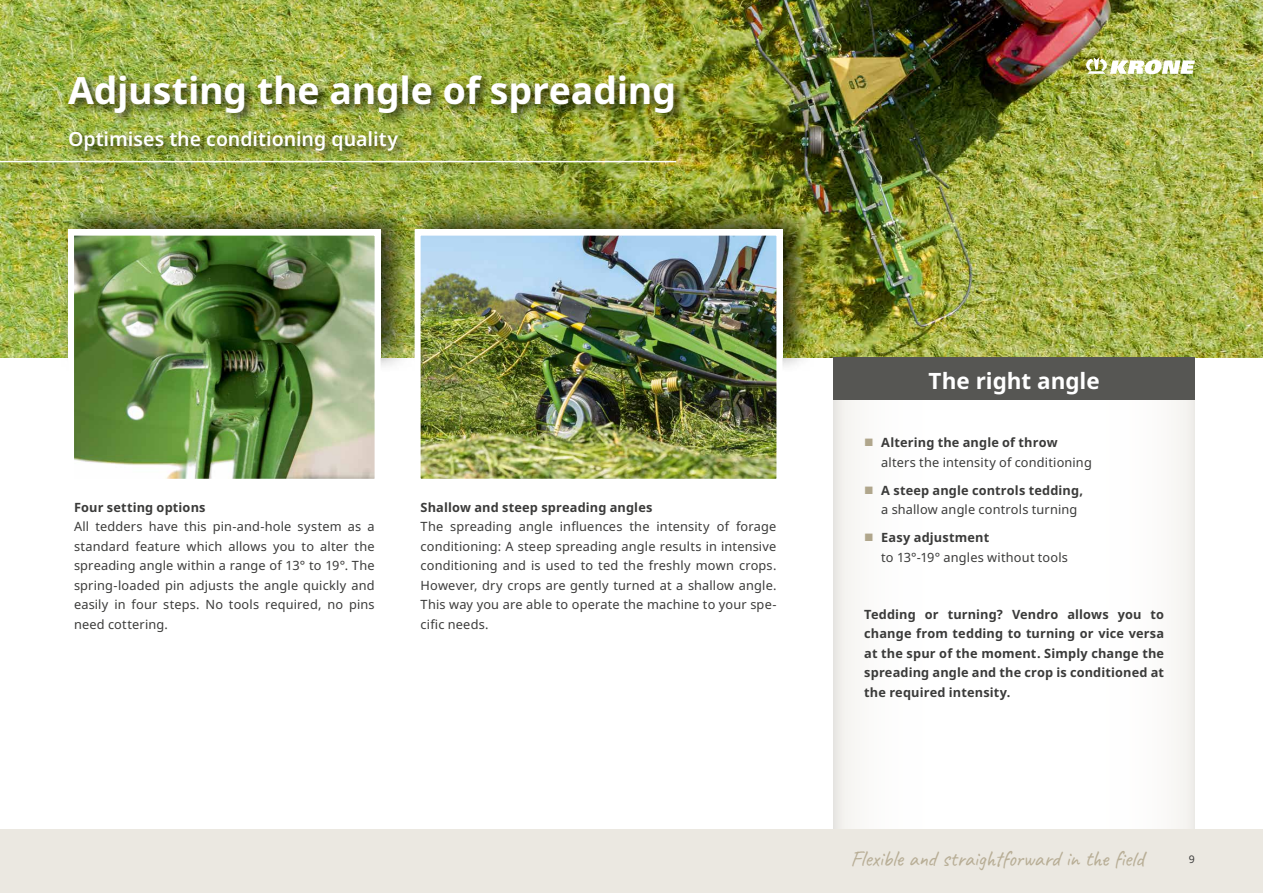
<style>
.page{position:relative;width:1263px;height:893px;background:#fff}
.page>*{position:absolute;margin:0;border:0;box-sizing:border-box;transform-origin:0 0}
.t1{font:700 37.5px "Noto Sans";letter-spacing:-.005em;color:#fff}
.t2{font:22.5px "Caveat";letter-spacing:-.015em;color:#b8ae96}
.t3{font:700 22.5px "Noto Sans";color:#fff}
.t4{font:600 19.5px "Noto Sans";color:#fff}
.t5{font:12.75px/19.5px "Noto Sans";letter-spacing:.015em;color:#3b3b3a;text-align:justify}
.t6{font:700 12.75px/19.5px "Noto Sans";letter-spacing:.015em;color:#3b3b3a;text-align:justify}
.t7{font:10.5px "Noto Sans";color:#3b3b3a}
</style>
<div class="page">
<img style="left:0;top:0;width:1263px;height:357px">
<div style="left:0;top:72px;width:688px;height:103px;background:#000;opacity:.75"></div>
<hr style="left:0;top:161px;width:676px;height:1px;background:#fff">
<div style="left:58px;top:199px;width:359px;height:175px;background:#000;opacity:.75"></div>
<div style="left:404px;top:199px;width:415px;height:175px;background:#000;opacity:.75"></div>
<img style="left:412px;top:227px;width:373px;height:252px">
<img style="left:65px;top:227px;width:319px;height:252px">
<div style="left:833px;top:380px;width:363px;height:482px;background:#000;opacity:.75"></div>
<div style="left:833px;top:357px;width:362px;height:43px;background:#565653"></div>
<svg style="left:1086px;top:57px;width:109px;height:17px"></svg>
<div style="left:0;top:829px;width:1263px;height:64px;background:#ebe8e1"></div>
<svg style="left:865px;top:439px;width:8px;height:7px"></svg>
<svg style="left:865px;top:486px;width:8px;height:8px"></svg>
<svg style="left:865px;top:534px;width:8px;height:7px"></svg>
<h1 class="t1" style="left:68px;top:69px;width:610px">Adjusting the angle of spreading</h1>
<h3 class="t4" style="left:68px;top:127px;width:331px">Optimises the conditioning quality</h3>
<p class="t6" style="left:74px;top:497px;width:133px">Four setting options</p>
<p class="t5" style="left:74px;top:517px;width:302px">All tedders have this pin-and-hole system as a standard feature which allows you to alter the spreading angle within a range of 13° to 19°. The spring-loaded pin adjusts the angle quickly and easily in four steps. No tools required, no pins need cottering.</p>
<p class="t6" style="left:421px;top:497px;width:233px">Shallow and steep spreading angles</p>
<p class="t5" style="left:421px;top:517px;width:357px">The spreading angle influences the intensity of forage conditioning: A steep spreading angle results in intensive conditioning and is used to ted the freshly mown crops.<br>However, dry crops are gently turned at a shallow angle.<br>This way you are able to operate the machine to your spe&shy;cific needs.</p>
<h2 class="t3" style="left:929px;top:368px;width:173px">The right angle</h2>
<p class="t6" style="left:881px;top:433px;width:178px">Altering the angle of throw</p>
<p class="t5" style="left:881px;top:453px;width:212px">alters the intensity of conditioning</p>
<p class="t6" style="left:881px;top:481px;width:203px">A steep angle controls tedding,</p>
<p class="t5" style="left:881px;top:500px;width:198px">a shallow angle controls turning</p>
<p class="t6" style="left:881px;top:528px;width:110px">Easy adjustment</p>
<p class="t5" style="left:881px;top:548px;width:188px">to 13°-19° angles without tools</p>
<p class="t6" style="left:864px;top:605px;width:301px">Tedding or turning? Vendro allows you to change from tedding to turning or vice versa at the spur of the moment. Simply change the spreading angle and the crop is conditioned at the required intensity.</p>
<h2 class="t2" style="left:850px;top:844px;width:295px">Flexible and straightforward in the field</h2>
<p class="t7" style="left:1189px;top:853px;width:8px">9</p>
</div>
